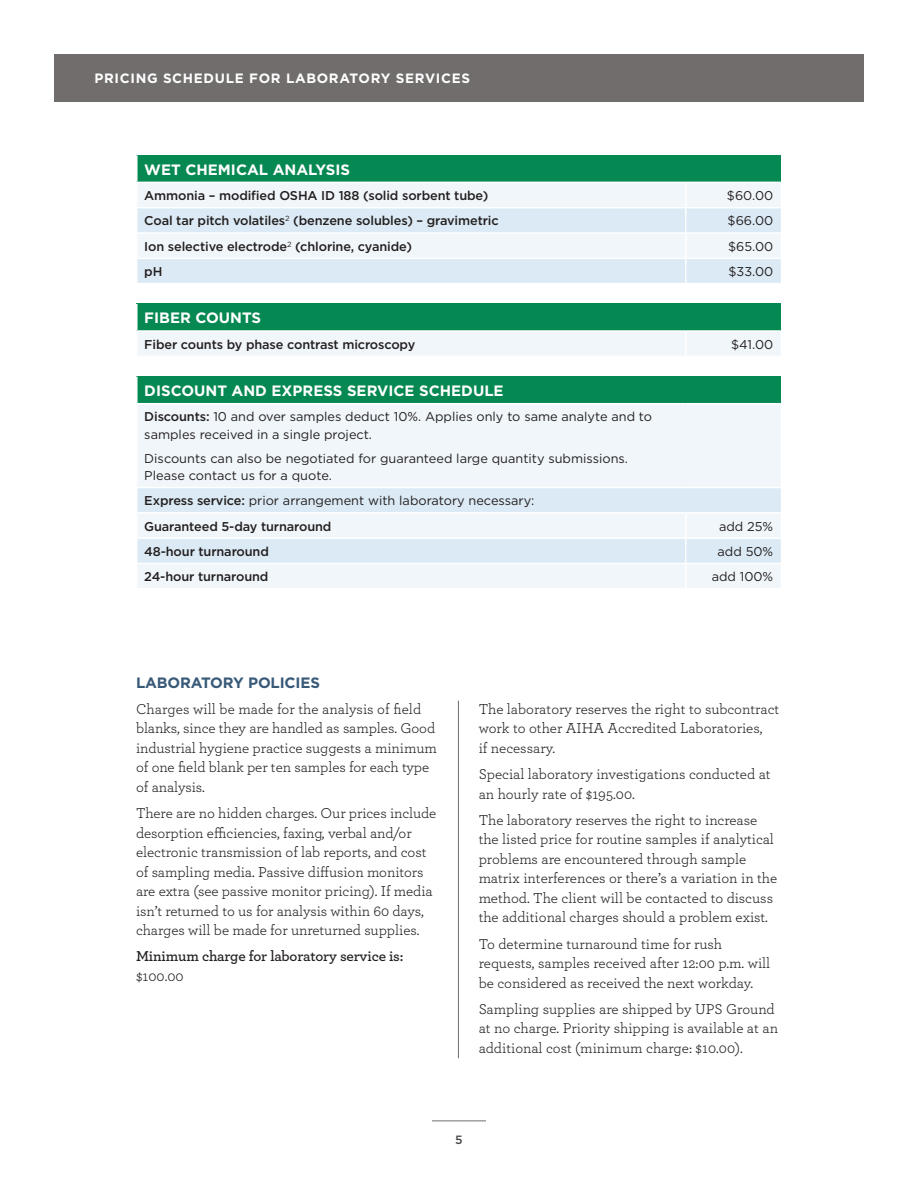
<style>
.page{position:relative;width:918px;height:1188px;background:#fff}
.page>*{position:absolute;margin:0;border:0;box-sizing:border-box;transform-origin:0 0}
.Body{font:15px/19.5px "Archer";letter-spacing:-.005em;color:#231f20}
.Body_Subhead__11_13{font:700 15px "Gotham";color:#fff}
.Body-2{font:600 15px/19.5px "Archer";letter-spacing:-.01em;color:#231f20}
.Subhead{font:700 15px "Gotham";letter-spacing:-.01em;color:#385978}
.t1{font:700 13.5px "Gotham";letter-spacing:.05em;color:#fff}
.Body__9_12{font:12.75px/17.2px "Gotham";color:#231f20}
.Body__9_12-2{font:500 12.75px "Gotham";letter-spacing:-.01em;color:#231f20}
.Body-3{font:500 12px "Gotham";color:#464747}
.s1{font-weight:500}
.s2{font-weight:400}
</style>
<div class="page">
<div style="left:137px;top:155px;width:644px;height:27px;background:#058851"></div>
<div style="left:138px;top:183px;width:643px;height:24px;background:#f0f6fa"></div>
<svg style="left:138px;top:208px;width:643px;height:75px;fill:#dbeaf4"></svg>
<hr style="left:136px;top:155px;width:2px;height:27px;background:#fff">
<hr style="left:685px;top:183px;width:2px;height:24px;background:#fff">
<hr style="left:685px;top:208px;width:2px;height:24px;background:#fff">
<hr style="left:136px;top:232px;width:550px;height:2px;background:#fff">
<hr style="left:686px;top:232px;width:95px;height:2px;background:#fff">
<hr style="left:685px;top:234px;width:2px;height:24px;background:#fff">
<hr style="left:136px;top:258px;width:550px;height:1px;background:#fff">
<hr style="left:686px;top:258px;width:95px;height:1px;background:#fff">
<hr style="left:685px;top:259px;width:2px;height:24px;background:#fff">
<div style="left:137px;top:304px;width:644px;height:27px;background:#058851"></div>
<div style="left:138px;top:332px;width:643px;height:23px;background:#f0f6fa"></div>
<hr style="left:136px;top:304px;width:2px;height:26px;background:#fff">
<hr style="left:136px;top:330px;width:550px;height:2px;background:#fff">
<hr style="left:686px;top:330px;width:95px;height:2px;background:#fff">
<hr style="left:685px;top:332px;width:2px;height:24px;background:#fff">
<div style="left:137px;top:377px;width:644px;height:27px;background:#058851"></div>
<div style="left:138px;top:405px;width:643px;height:183px;background:#f0f6fa"></div>
<svg style="left:138px;top:488px;width:643px;height:75px;fill:#dbeaf4"></svg>
<hr style="left:136px;top:377px;width:2px;height:26px;background:#fff">
<hr style="left:136px;top:403px;width:550px;height:1px;background:#fff">
<hr style="left:686px;top:403px;width:95px;height:1px;background:#fff">
<hr style="left:136px;top:487px;width:550px;height:1px;background:#fff">
<hr style="left:686px;top:487px;width:95px;height:1px;background:#fff">
<hr style="left:136px;top:512px;width:550px;height:2px;background:#fff">
<hr style="left:686px;top:512px;width:95px;height:2px;background:#fff">
<hr style="left:685px;top:514px;width:2px;height:23px;background:#fff">
<hr style="left:136px;top:537px;width:550px;height:2px;background:#fff">
<hr style="left:686px;top:537px;width:95px;height:2px;background:#fff">
<hr style="left:685px;top:539px;width:2px;height:24px;background:#fff">
<hr style="left:136px;top:563px;width:550px;height:1px;background:#fff">
<hr style="left:686px;top:563px;width:95px;height:1px;background:#fff">
<hr style="left:685px;top:564px;width:2px;height:24px;background:#fff">
<div style="left:54px;top:54px;width:810px;height:47px;background:#706d6c"></div>
<hr style="left:432px;top:1121px;width:54px;height:1px;background:#706d6c">
<hr style="left:458px;top:701px;width:1px;height:357px;background:#706d6c">
<p class="t1" style="left:94px;top:69px;width:377px">PRICING SCHEDULE FOR LABORATORY SERVICES</p>
<p class="Body_Subhead__11_13" style="left:144px;top:160px;width:207px">WET CHEMICAL ANALYSIS</p>
<p class="Body__9_12-2" style="left:144px;top:187px;width:346px">Ammonia – modified OSHA ID 188 (solid sorbent tube)</p>
<p class="Body__9_12" style="left:727px;top:187px;width:48px">$60.00</p>
<p class="Body__9_12-2" style="left:144px;top:213px;width:356px">Coal tar pitch volatiles<sup>2</sup> (benzene solubles) – gravimetric</p>
<p class="Body__9_12" style="left:728px;top:212px;width:47px">$66.00</p>
<p class="Body__9_12-2" style="left:144px;top:238px;width:269px">Ion selective electrode<sup>2</sup> (chlorine, cyanide)</p>
<p class="Body__9_12" style="left:728px;top:237px;width:47px">$65.00</p>
<p class="Body__9_12-2" style="left:144px;top:263px;width:20px">pH</p>
<p class="Body__9_12" style="left:728px;top:263px;width:46px">$33.00</p>
<p class="Body_Subhead__11_13" style="left:144px;top:308px;width:118px">FIBER COUNTS</p>
<p class="Body__9_12-2" style="left:144px;top:336px;width:273px">Fiber counts by phase contrast microscopy</p>
<p class="Body__9_12" style="left:731px;top:335px;width:44px">$41.00</p>
<p class="Body_Subhead__11_13" style="left:144px;top:381px;width:361px">DISCOUNT AND EXPRESS SERVICE SCHEDULE</p>
<p class="Body__9_12" style="left:144px;top:408px;width:509px"><span class="s1">Discounts:</span> 10 and over samples deduct 10%. Applies only to same analyte and to samples received in a single project.</p>
<p class="Body__9_12" style="left:144px;top:449px;width:485px">Discounts can also be negotiated for guaranteed large quantity submissions.<br>Please contact us for a quote.</p>
<p class="Body__9_12" style="left:144px;top:492px;width:392px"><span class="s1">Express service:</span> prior arrangement with laboratory necessary:</p>
<p class="Body__9_12-2" style="left:144px;top:518px;width:189px">Guaranteed 5-day turnaround</p>
<p class="Body__9_12" style="left:719px;top:517px;width:56px">add 25%</p>
<p class="Body__9_12-2" style="left:144px;top:543px;width:126px">48-hour turnaround</p>
<p class="Body__9_12" style="left:718px;top:543px;width:57px">add 50%</p>
<p class="Body__9_12-2" style="left:144px;top:568px;width:126px">24-hour turnaround</p>
<p class="Body__9_12" style="left:712px;top:568px;width:63px">add 100%</p>
<p class="Subhead" style="left:136px;top:672px;width:185px">LABORATORY POLICIES</p>
<p class="Body" style="left:136px;top:698px;width:302px">Charges will be made for the analysis of field blanks, since they are handled as samples. Good industrial hygiene practice suggests a minimum of one field blank per ten samples for each type of analysis.</p>
<p class="Body" style="left:136px;top:803px;width:302px">There are no hidden charges. Our prices include desorption efficiencies, faxing, verbal and/or electronic transmission of lab reports, and cost of sampling media. Passive diffusion monitors are extra (see passive monitor pricing). If media isn’t returned to us for analysis within 60 days, charges will be made for unreturned supplies.</p>
<p class="Body-2" style="left:136px;top:946px;width:269px">Minimum charge for laboratory service is: <span class="s2">$100.00</span></p>
<p class="Body" style="left:479px;top:698px;width:302px">The laboratory reserves the right to subcontract work to other AIHA Accredited Laboratories,<br>if necessary.</p>
<p class="Body" style="left:479px;top:764px;width:294px">Special laboratory investigations conducted at an hourly rate of $195.00.</p>
<p class="Body" style="left:479px;top:809px;width:300px">The laboratory reserves the right to increase the listed price for routine samples if analytical problems are encountered through sample matrix interferences or there’s a variation in the method. The client will be contacted to discuss the additional charges should a problem exist.</p>
<p class="Body" style="left:479px;top:933px;width:293px">To determine turnaround time for rush requests, samples received after 12:00 p.m. will be considered as received the next workday.</p>
<p class="Body" style="left:479px;top:998px;width:301px">Sampling supplies are shipped by UPS Ground at no charge. Priority shipping is available at an additional cost (minimum charge: $10.00).</p>
<p class="Body-3" style="left:455px;top:1132px;width:9px">5</p>
</div>
